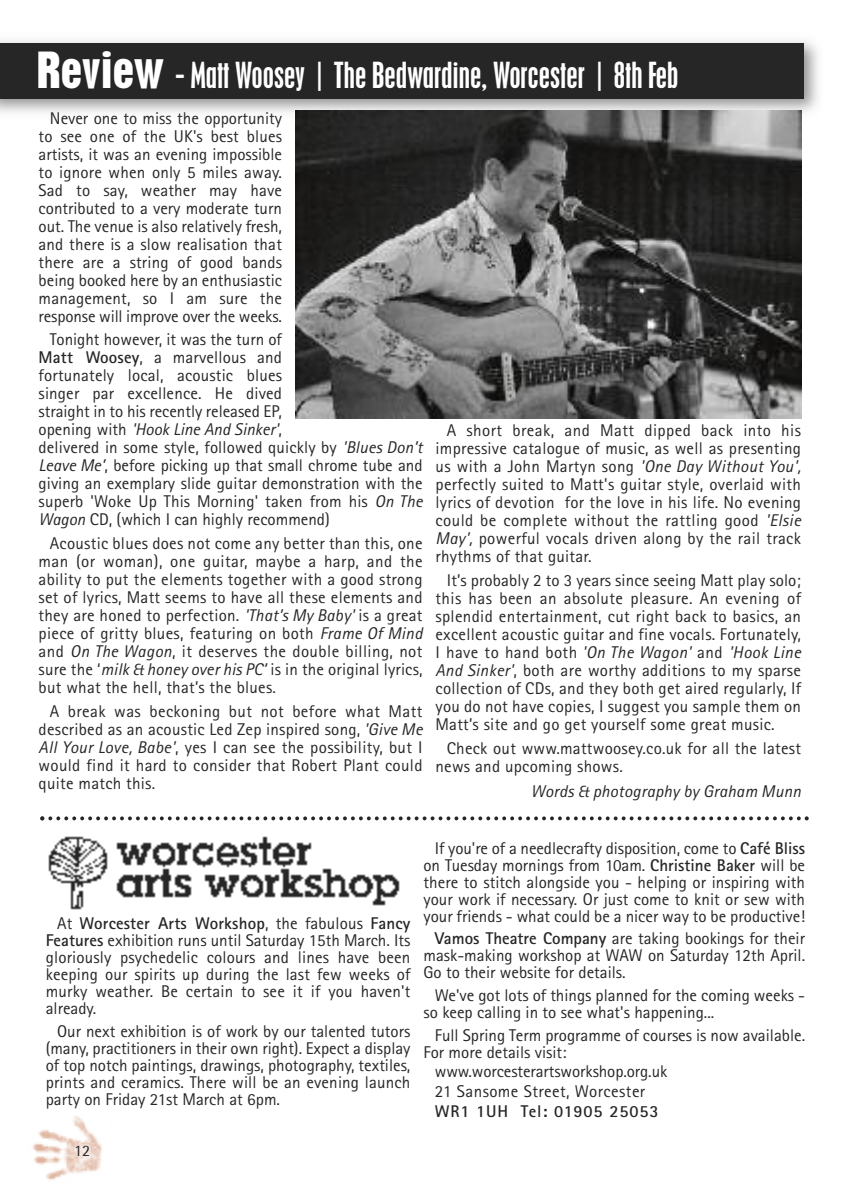
<style>
.page{position:relative;width:842px;height:1191px;background:#fff}
.page>*{position:absolute;margin:0;border:0;box-sizing:border-box;transform-origin:0 0}
.t1{font:condensed 32px "Placard";color:#fff}
.t2{font:17px/18px "Rotis Sans Serif";letter-spacing:.005em;color:#272627;text-align:justify}
.t3{font:italic 17px "Rotis Sans Serif";letter-spacing:.015em;color:#272627}
.t4{font:700 17px "Rotis Sans Serif";letter-spacing:.05em;color:#272627}
.t5{font:16px "Rotis Semi Sans";color:#272627}
.s1{font-weight:700;font-size:48px}
.s2{font-size:36px}
.s3{font-weight:700}
.s4{font-style:italic}
</style>
<div class="page">
<img style="left:0;top:40px;width:818px;height:82px">
<div style="left:0;top:43px;width:804px;height:56px;background:#272627"></div>
<img style="left:32px;top:1116px;width:70px;height:64px">
<img style="left:295px;top:110px;width:506px;height:308px">
<img style="left:48px;top:836px;width:352px;height:74px">
<svg style="left:40px;top:816px;width:769px;height:4px"></svg>
<h1 class="t1" style="left:37px;top:61px;width:642px"><span class="s1">Review</span> <span class="s2">-</span> Matt Woosey | The Bedwardine, Worcester | 8th Feb</h1>
<p class="t2" style="left:39px;top:110px;width:245px;text-indent:11px">Never one to miss the opportunity to see one of the UK's best blues artists, it was an evening impossible to ignore when only 5 miles away.<br>Sad to say, weather may have contributed to a very moderate turn out. The venue is also relatively fresh, and there is a slow realisation that there are a string of good bands being booked here by an enthusiastic management, so I am sure the response will improve over the weeks.</p>
<p class="t2" style="left:39px;top:332px;width:385px;text-align:left;text-indent:11px">Tonight however, it was the turn of<br><span class="s3">Matt Woosey</span>, a marvellous and<br>fortunately local, acoustic blues<br>singer par excellence. He dived<br>straight in to his recently released EP,<br>opening with <span class="s4">'Hook Line And Sinker'</span>,<br>delivered in some style, followed quickly by <span class="s4">'Blues Don’t Leave Me’</span>, before picking up that small chrome tube and giving an exemplary slide guitar demonstration with the superb 'Woke Up This Morning' taken from his <span class="s4">On The Wagon</span> CD, (which I can highly recommend)</p>
<p class="t2" style="left:39px;top:536px;width:385px;text-indent:11px">Acoustic blues does not come any better than this, one man (or woman), one guitar, maybe a harp, and the ability to put the elements together with a good strong set of lyrics, Matt seems to have all these elements and they are honed to perfection. <span class="s4">'That’s My Baby'</span> is a great piece of gritty blues, featuring on both <span class="s4">Frame Of Mind </span>and <span class="s4">On The Wagon</span>, it deserves the double billing, not sure the ‘<span class="s4">milk &amp; honey over his PC’</span> is in the original lyrics, but what the hell, that’s the blues.</p>
<p class="t2" style="left:39px;top:703px;width:385px;text-indent:11px">A break was beckoning but not before what Matt described as an acoustic Led Zep inspired song, <span class="s4">'Give Me All Your Love, Babe'</span>, yes I can see the possibility, but I would find it hard to consider that Robert Plant could quite match this.</p>
<p class="t2" style="left:435px;top:423px;width:367px;text-indent:11px">A short break, and Matt dipped back into his impressive catalogue of music, as well as presenting us with a John Martyn song <span class="s4">'One Day Without You', </span>perfectly suited to Matt's guitar style, overlaid with lyrics of devotion for the love in his life. No evening could be complete without the rattling good <span class="s4">'Elsie May',</span> powerful vocals driven along by the rail track rhythms of that guitar.</p>
<p class="t2" style="left:435px;top:573px;width:367px;text-indent:11px">It’s probably 2 to 3 years since seeing Matt play solo; this has been an absolute pleasure. An evening of splendid entertainment, cut right back to basics, an excellent acoustic guitar and fine vocals. Fortunately, I have to hand both <span class="s4">'On The Wagon'</span> and <span class="s4">'Hook Line And Sinker'</span>, both are worthy additions to my sparse collection of CDs, and they both get aired regularly, If you do not have copies, I suggest you sample them on Matt’s site and go get yourself some great music.</p>
<p class="t2" style="left:435px;top:740px;width:367px;text-indent:11px">Check out www.mattwoosey.co.uk for all the latest news and upcoming shows.</p>
<p class="t3" style="left:531px;top:785px;width:272px">Words &amp; photography by Graham Munn</p>
<p class="t2" style="left:46px;top:916px;width:366px;line-height:17px;text-indent:11px">At <span class="s3">Worcester Arts Workshop</span>, the fabulous <span class="s3">Fancy Features</span> exhibition runs until Saturday 15th March. Its gloriously psychedelic colours and lines have been keeping our spirits up during the last few weeks of murky weather. Be certain to see it if you haven't already.</p>
<p class="t2" style="left:46px;top:1024px;width:366px;line-height:17px;text-indent:11px">Our next exhibition is of work by our talented tutors (many, practitioners in their own right). Expect a display of top notch paintings, drawings, photography, textiles, prints and ceramics. There will be an evening launch party on Friday 21st March at 6pm.</p>
<p class="t5" style="left:74px;top:1145px;width:18px">12</p>
<p class="t2" style="left:423px;top:841px;width:383px;line-height:17px;text-indent:11px">If you're of a needlecrafty disposition, come to <span class="s3">Café Bliss </span>on Tuesday mornings from 10am. <span class="s3">Christine Baker</span> will be there to stitch alongside you - helping or inspiring with your work if necessary. Or just come to knit or sew with your friends - what could be a nicer way to be productive!</p>
<p class="t2" style="left:423px;top:932px;width:383px;line-height:17px;text-indent:11px"><span class="s3">Vamos Theatre Company</span> are taking bookings for their mask-making workshop at WAW on Saturday 12th April.<br>Go to their website for details.</p>
<p class="t2" style="left:423px;top:988px;width:383px;line-height:17px;text-indent:11px">We've got lots of things planned for the coming weeks - so keep calling in to see what's happening...</p>
<p class="t2" style="left:423px;top:1028px;width:383px;line-height:17px;text-indent:11px">Full Spring Term programme of courses is now available.<br>For more details visit:</p>
<p class="t2" style="left:435px;top:1063px;width:234px;line-height:19.6px">www.worcesterartsworkshop.org.uk<br>21 Sansome Street, Worcester</p>
<p class="t4" style="left:435px;top:1105px;width:225px">WR1 1UH Tel: 01905 25053</p>
</div>
